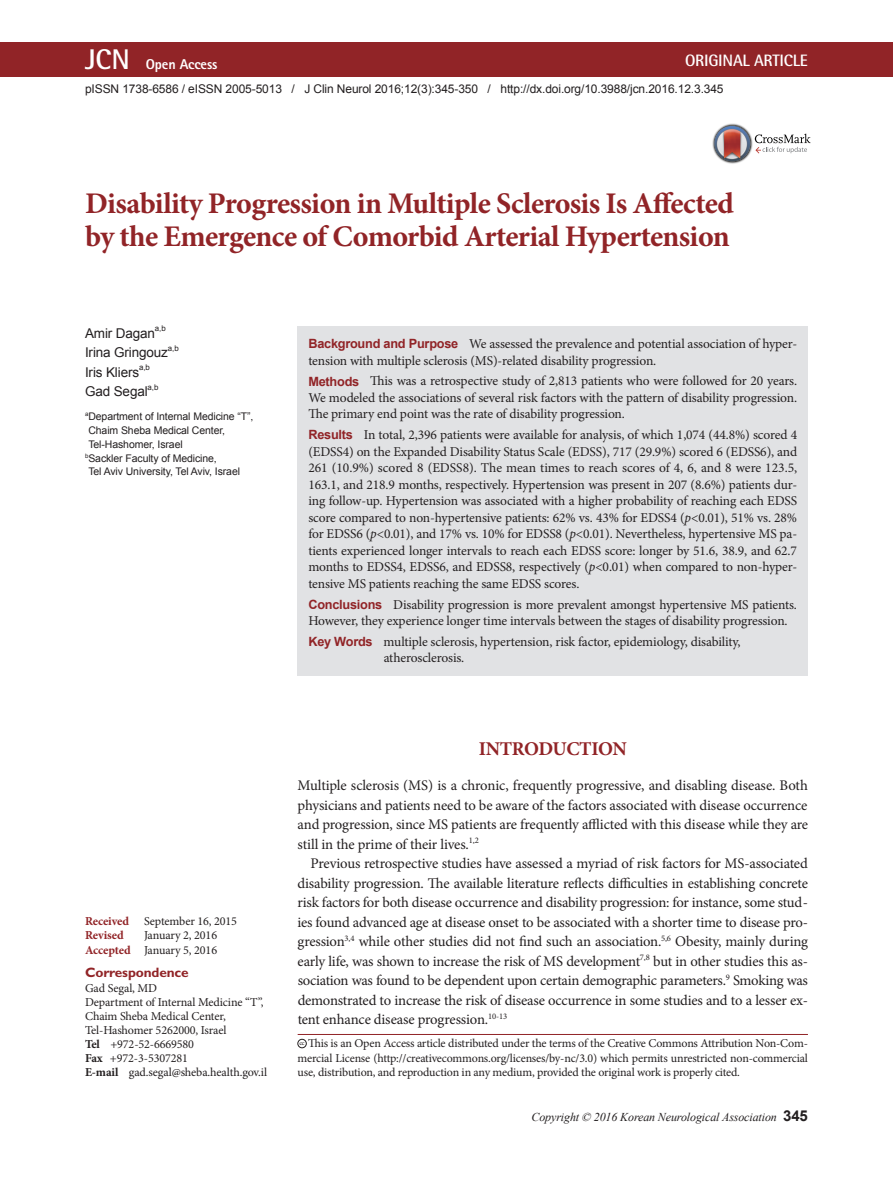
<style>
.page{position:relative;width:893px;height:1191px;background:#fff}
.page>*{position:absolute;margin:0;border:0;box-sizing:border-box;transform-origin:0 0}
.논문제목{font:700 30px/33px "Minion Pro";letter-spacing:-.02em;color:#912427}
.큰제목{font:700 19.5px "Minion Pro";letter-spacing:-.02em;color:#912427}
.t1{font:700 16.5px "Rotis Semi Sans Std";letter-spacing:-.015em;color:#fff}
.본문1{font:14.7px/19.5px "Minion Pro";letter-spacing:-.015em;color:#231f20;text-align:justify}
.본문{font:14.7px/19.5px "Minion Pro";letter-spacing:-.01em;color:#231f20;text-align:justify}
.t2{font:800 14.25px "Rotis Sans Serif Std";letter-spacing:-.01em;color:#fff}
.본문-2{font:700 13.65px "Gill Sans Std";letter-spacing:-.01em;color:#912427}
.영문초록{font:13.5px/16.5px "Minion Pro";letter-spacing:-.01em;color:#231f20}
.영문이름{font:13.5px "Arial";letter-spacing:-.01em;color:#231f20}
.교신저자{font:12.15px "Minion Pro";letter-spacing:-.01em;color:#231f20}
.교신저자-2{font:700 12.15px "Minion Pro";color:#912427}
.교신저자-3{font:12px/14.4px "Minion Pro";letter-spacing:-.02em;color:#231f20;text-align:justify}
.t3{font:12px "Arial";letter-spacing:-.01em;color:#231f20}
.t4{font:italic 12px "Times New Roman";letter-spacing:-.01em;color:#231f20}
.영문소속{font:10.5px/14px "Arial";letter-spacing:-.01em;color:#231f20}
.영문이름-2{font:7.8px "Arial";color:#231f20}
.t5{font:6.75px "Minion Pro";color:#231f20}
.s1{font-family:"Rotis Semi Sans Std";font-weight:700;font-size:28.5px}
.s2{font-family:"Arial";font-weight:700;font-size:12.75px;color:#912427}
.s3{font-size:13.65px;color:#e1e2e4}
.s4{font-style:italic}
.s5{font-weight:700;color:#912427}
.s6{font-weight:700}
.s7{font-family:"Arial";font-weight:700;font-style:normal;font-size:15px}
</style>
<div class="page">
<div style="left:298px;top:326px;width:510px;height:349px;background:#e1e2e4"></div>
<hr style="left:298px;top:1034px;width:510px;height:1px;background:#912427">
<div style="left:298px;top:1039px;width:8px;height:9px;border:1px solid #231f20;border-radius:50%"></div>
<div style="left:0;top:43px;width:893px;height:34px;background:#912427"></div>
<img style="left:712px;top:123px;width:30px;height:41px">
<svg style="left:714px;top:126px;width:96px;height:35px"></svg>
<p class="t2" style="left:85px;top:55px;width:134px"><span class="s1">JCN</span> Open Access</p>
<p class="t1" style="left:685px;top:50px;width:124px">ORIGINAL ARTICLE</p>
<p class="t3" style="left:85px;top:81px;width:640px">pISSN 1738-6586 / eISSN 2005-5013 / J Clin Neurol 2016;12(3):345-350 / http://dx.doi.org/10.3988/jcn.2016.12.3.345</p>
<p class="논문제목" style="left:85px;top:186px;width:650px">Disability Progression in Multiple Sclerosis Is Affected by the Emergence of Comorbid Arterial Hypertension</p>
<p class="영문이름" style="left:85px;top:324px;width:72px">Amir Dagan</p>
<p class="영문이름-2" style="left:155px;top:323px;width:12px">a,b</p>
<p class="영문이름" style="left:85px;top:344px;width:85px">Irina Gringouz</p>
<p class="영문이름-2" style="left:168px;top:343px;width:12px">a,b</p>
<p class="영문이름" style="left:85px;top:363px;width:56px">Iris Kliers</p>
<p class="영문이름-2" style="left:139px;top:362px;width:12px">a,b</p>
<p class="영문이름" style="left:85px;top:383px;width:64px">Gad Segal</p>
<p class="영문이름-2" style="left:148px;top:382px;width:12px">a,b</p>
<p class="영문소속" style="left:88px;top:409px;width:166px;text-indent:-3px"><sup>a</sup>Department of Internal Medicine “T”,<br>Chaim Sheba Medical Center,<br>Tel-Hashomer, Israel</p>
<p class="영문소속" style="left:88px;top:451px;width:153px;text-indent:-3px"><sup>b</sup>Sackler Faculty of Medicine,<br>Tel Aviv University, Tel Aviv, Israel</p>
<p class="영문초록" style="left:308px;top:336px;width:490px"><span class="s2">Background and Purpose</span><span class="s3">zz</span>We assessed the prevalence and potential association of hyper&shy;tension with multiple sclerosis (MS)-related disability progression.</p>
<p class="영문초록" style="left:308px;top:373px;width:490px;text-align:justify"><span class="s2">Methods</span><span class="s3">zz</span>This was a retrospective study of 2,813 patients who were followed for 20 years.<br>We modeled the associations of several risk factors with the pattern of disability progression.<br>The primary end point was the rate of disability progression.</p>
<p class="영문초록" style="left:308px;top:427px;width:490px;text-align:justify"><span class="s2">Results</span><span class="s3">zz</span>In total, 2,396 patients were available for analysis, of which 1,074 (44.8%) scored 4 (EDSS4) on the Expanded Disability Status Scale (EDSS), 717 (29.9%) scored 6 (EDSS6), and 261 (10.9%) scored 8 (EDSS8). The mean times to reach scores of 4, 6, and 8 were 123.5, 163.1, and 218.9 months, respectively. Hypertension was present in 207 (8.6%) patients dur&shy;ing follow-up. Hypertension was associated with a higher probability of reaching each EDSS score compared to non-hypertensive patients: 62% vs. 43% for EDSS4 (<span class="s4">p</span>&lt;0.01), 51% vs. 28% for EDSS6 (<span class="s4">p</span>&lt;0.01), and 17% vs. 10% for EDSS8 (<span class="s4">p</span>&lt;0.01). Nevertheless, hypertensive MS pa&shy;tients experienced longer intervals to reach each EDSS score: longer by 51.6, 38.9, and 62.7 months to EDSS4, EDSS6, and EDSS8, respectively (<span class="s4">p</span>&lt;0.01) when compared to non-hyper&shy;tensive MS patients reaching the same EDSS scores.</p>
<p class="영문초록" style="left:308px;top:596px;width:490px"><span class="s2">Conclusions</span><span class="s3">zz</span>Disability progression is more prevalent amongst hypertensive MS patients.<br>However, they experience longer time intervals between the stages of disability progression.</p>
<p class="영문초록" style="left:384px;top:633px;width:358px;text-indent:-75px"><span class="s2">Key Words</span><span class="s3">zz</span>multiple sclerosis, hypertension, risk factor, epidemiology, disability, atherosclerosis.</p>
<p class="교신저자" style="left:85px;top:912px;width:153px"><span class="s5">Received</span> September 16, 2015</p>
<p class="교신저자-2" style="left:85px;top:926px;width:40px">Revised</p>
<p class="교신저자" style="left:144px;top:927px;width:75px">January 2, 2016</p>
<p class="교신저자" style="left:85px;top:942px;width:134px"><span class="s5">Accepted</span> January 5, 2016</p>
<p class="본문-2" style="left:85px;top:964px;width:105px">Correspondence</p>
<p class="교신저자" style="left:85px;top:980px;width:74px">Gad Segal, MD</p>
<p class="교신저자" style="left:85px;top:994px;width:180px">Department of Internal Medicine “T”,</p>
<p class="교신저자" style="left:85px;top:1008px;width:142px">Chaim Sheba Medical Center,</p>
<p class="교신저자" style="left:85px;top:1022px;width:143px">Tel-Hashomer 5262000, Israel</p>
<p class="교신저자" style="left:85px;top:1036px;width:111px"><span class="s6">Tel</span> +972-52-6669580</p>
<p class="교신저자" style="left:85px;top:1050px;width:104px"><span class="s6">Fax</span> +972-3-5307281</p>
<p class="교신저자" style="left:85px;top:1064px;width:184px"><span class="s6">E-mail</span> gad.segal@sheba.health.gov.il</p>
<p class="큰제목" style="left:479px;top:735px;width:150px">INTRODUCTION</p>
<p class="본문" style="left:298px;top:776px;width:512px">Multiple sclerosis (MS) is a chronic, frequently progressive, and disabling disease. Both physicians and patients need to be aware of the factors associated with disease occurrence and progression, since MS patients are frequently afflicted with this disease while they are still in the prime of their lives.<sup>1,2</sup></p>
<p class="본문1" style="left:298px;top:854px;width:512px;text-indent:13px">Previous retrospective studies have assessed a myriad of risk factors for MS-associated disability progression. The available literature reflects difficulties in establishing concrete risk factors for both disease occurrence and disability progression: for instance, some stud&shy;ies found advanced age at disease onset to be associated with a shorter time to disease pro&shy;gression<sup>3,4</sup> while other studies did not find such an association.<sup>5,6</sup> Obesity, mainly during early life, was shown to increase the risk of MS development<sup>7,8</sup> but in other studies this as&shy;sociation was found to be dependent upon certain demographic parameters.<sup>9</sup> Smoking was demonstrated to increase the risk of disease occurrence in some studies and to a lesser ex&shy;tent enhance disease progression.<sup>10-13</sup></p>
<p class="교신저자-3" style="left:298px;top:1036px;width:512px;text-indent:10px">This is an Open Access article distributed under the terms of the Creative Commons Attribution Non-Com&shy;mercial License (http://creativecommons.org/licenses/by-nc/3.0) which permits unrestricted non-commercial use, distribution, and reproduction in any medium, provided the original work is properly cited.</p>
<p class="t5" style="left:300px;top:1038px;width:7px">cc</p>
<p class="t4" style="left:531px;top:1108px;width:278px">Copyright © 2016 Korean Neurological Association <span class="s7">345</span></p>
</div>
